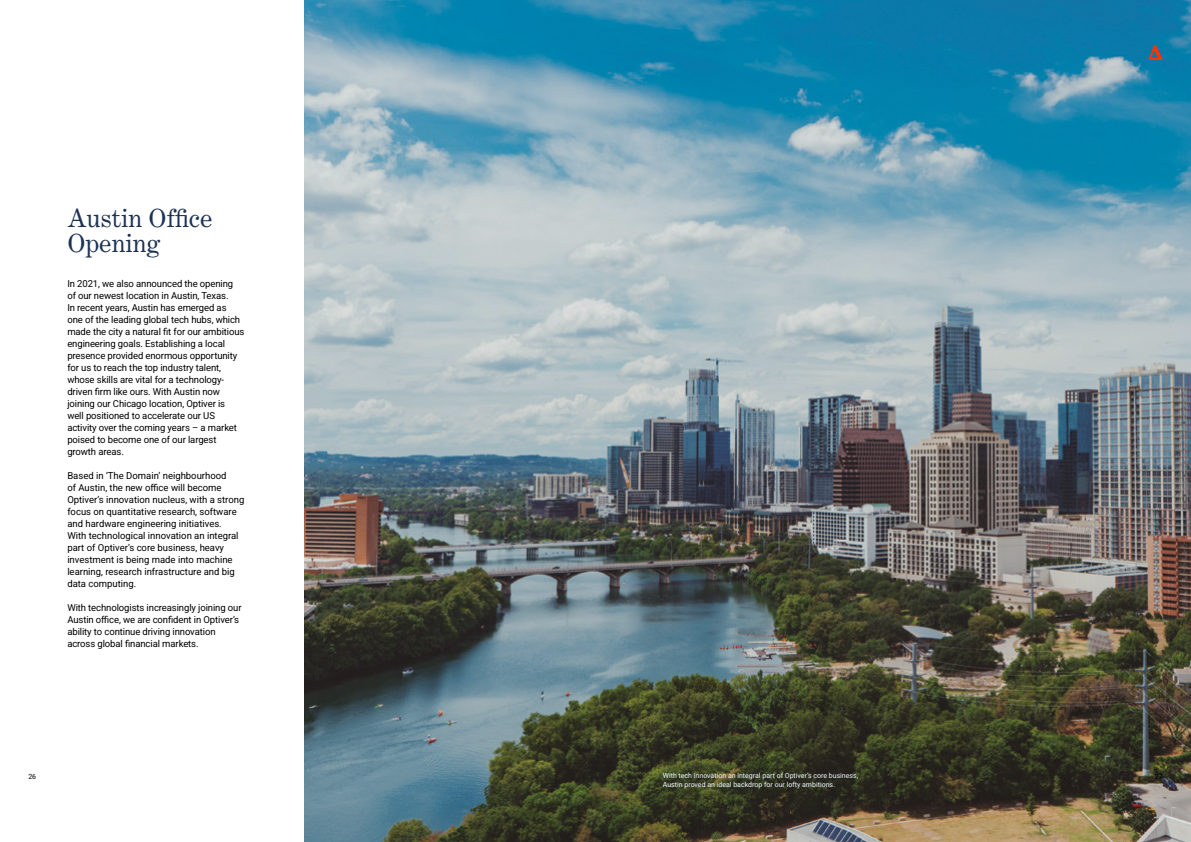
<style>
.page{position:relative;width:1191px;height:842px;background:#fff}
.page>*{position:absolute;margin:0;border:0;box-sizing:border-box;transform-origin:0 0}
.t1{font:25px/25px "Century Expanded LT Std";color:#1c3255}
.t2{font:9.5px/12px "Roboto";letter-spacing:-.01em;color:#000}
.t3{font:7px/9px "Roboto";color:#ebf5fd}
.t4{font:7px "Roboto";color:#000}
</style>
<div class="page">
<img style="left:305px;top:0;width:886px;height:842px">
<svg style="left:1148px;top:45px;width:14px;height:15px"></svg>
<h1 class="t1" style="left:67px;top:205px;width:147px">Austin Office<br>Opening</h1>
<p class="t2" style="left:67px;top:277px;width:179px">In 2021, we also announced the opening<br>of our newest location in Austin, Texas.<br>In recent years, Austin has emerged as<br>one of the leading global tech hubs, which made the city a natural fit for our ambitious engineering goals. Establishing a local presence provided enormous opportunity for us to reach the top industry talent, whose skills are vital for a technology&shy;driven firm like ours. With Austin now joining our Chicago location, Optiver is<br>well positioned to accelerate our US activity over the coming years – a market poised to become one of our largest growth areas.</p>
<p class="t2" style="left:67px;top:469px;width:179px">Based in ‘The Domain’ neighbourhood<br>of Austin, the new office will become Optiver’s innovation nucleus, with a strong focus on quantitative research, software and hardware engineering initiatives.<br>With technological innovation an integral part of Optiver’s core business, heavy investment is being made into machine learning, research infrastructure and big data computing.</p>
<p class="t2" style="left:67px;top:601px;width:176px">With technologists increasingly joining our Austin office, we are confident in Optiver’s ability to continue driving innovation across global financial markets.</p>
<p class="t3" style="left:663px;top:770px;width:197px">With tech innovation an integral part of Optiver’s core business,<br>Austin proved an ideal backdrop for our lofty ambitions.</p>
<p class="t4" style="left:28px;top:771px;width:9px">26</p>
<p class="t4" style="left:1154px;top:771px;width:9px">27</p>
</div>
